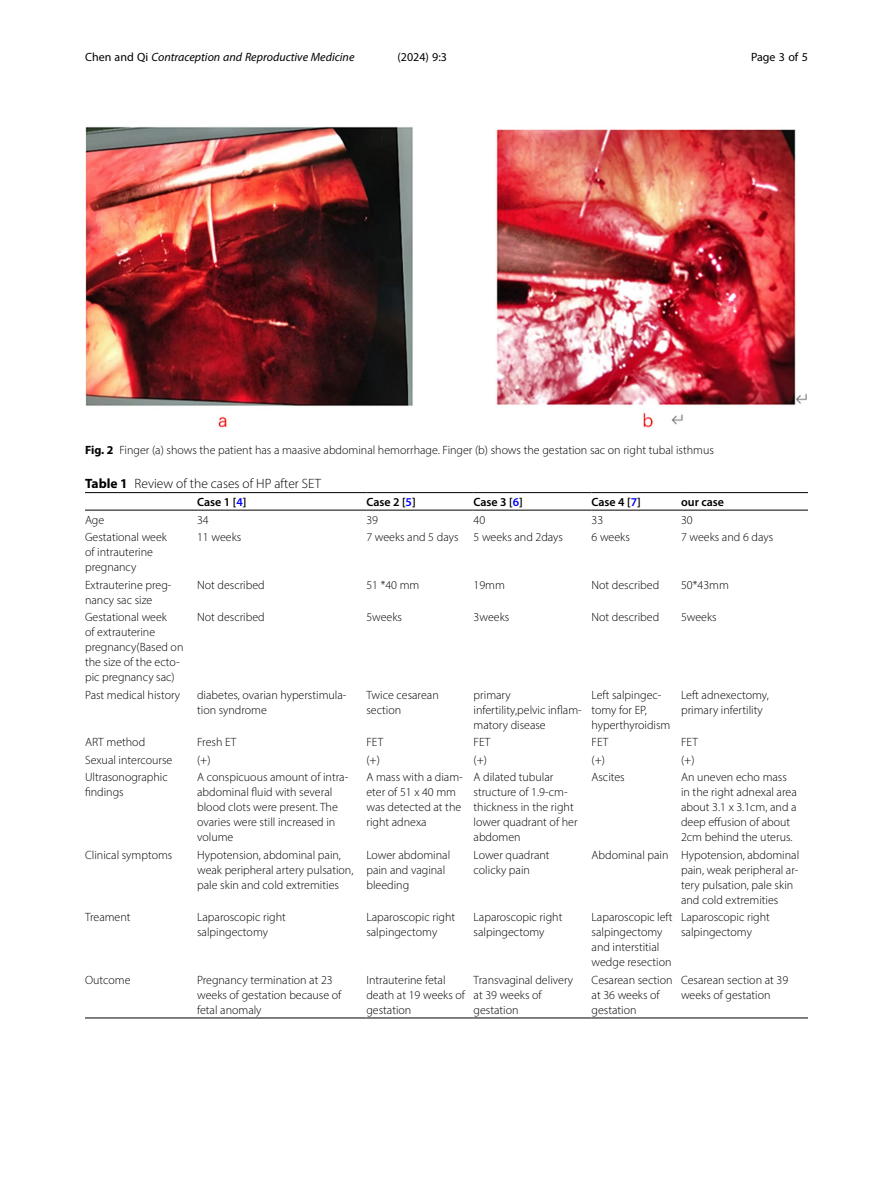
<style>
.page{position:relative;width:893px;height:1191px;background:#fff}
.page>*{position:absolute;margin:0;border:0;box-sizing:border-box;transform-origin:0 0}
.Table_Caption{font:300 13.5px "Myriad Pro";color:#000}
.Table_Body{font:300 12px/15px "Myriad Pro";color:#000}
.Figure_Caption{font:300 12px "Myriad Pro";color:#000}
.t1{font:italic 12px "Myriad Pro";color:#000}
.Table_Head{font:600 12px "Myriad Pro";color:#000}
.t2{font:12px "Myriad Pro";color:#000}
.s1{font-style:normal}
.s2{font-weight:700}
.s3{color:#00f}
</style>
<div class="page">
<hr style="left:85px;top:510px;width:112px;height:1px;background:#000">
<hr style="left:197px;top:492px;width:169px;height:1px;background:#000">
<hr style="left:197px;top:510px;width:169px;height:1px;background:#000">
<hr style="left:366px;top:492px;width:108px;height:1px;background:#000">
<hr style="left:366px;top:510px;width:108px;height:1px;background:#000">
<hr style="left:474px;top:492px;width:118px;height:1px;background:#000">
<hr style="left:474px;top:510px;width:118px;height:1px;background:#000">
<hr style="left:592px;top:492px;width:89px;height:1px;background:#000">
<hr style="left:592px;top:510px;width:89px;height:1px;background:#000">
<hr style="left:681px;top:492px;width:127px;height:1px;background:#000">
<hr style="left:681px;top:510px;width:127px;height:1px;background:#000">
<hr style="left:85px;top:1017px;width:112px;height:1px;background:#000">
<hr style="left:197px;top:1017px;width:169px;height:1px;background:#000">
<hr style="left:366px;top:1017px;width:108px;height:1px;background:#000">
<hr style="left:474px;top:1017px;width:118px;height:1px;background:#000">
<hr style="left:592px;top:1017px;width:89px;height:1px;background:#000">
<hr style="left:681px;top:1017px;width:127px;height:1px;background:#000">
<hr style="left:85px;top:492px;width:112px;height:1px;background:#000">
<img style="left:85px;top:126px;width:722px;height:301px">
<p class="t1" style="left:85px;top:50px;width:271px"><span class="s1">Chen and Qi</span> Contraception and Reproductive Medicine</p>
<p class="t2" style="left:397px;top:50px;width:51px">(2024) 9:3</p>
<p class="t2" style="left:751px;top:50px;width:58px">Page 3 of 5</p>
<p class="Figure_Caption" style="left:85px;top:443px;width:630px"><span class="s2">Fig. 2</span> Finger (a) shows the patient has a maasive abdominal hemorrhage. Finger (b) shows the gestation sac on right tubal isthmus</p>
<p class="Table_Caption" style="left:85px;top:476px;width:237px"><span class="s2">Table 1</span> Review of the cases of HP after SET</p>
<p class="Table_Head" style="left:197px;top:494px;width:51px">Case 1 [<span class="s3">4</span>]</p>
<p class="Table_Head" style="left:366px;top:494px;width:51px">Case 2 [<span class="s3">5</span>]</p>
<p class="Table_Head" style="left:474px;top:494px;width:51px">Case 3 [<span class="s3">6</span>]</p>
<p class="Table_Head" style="left:592px;top:494px;width:51px">Case 4 [<span class="s3">7</span>]</p>
<p class="Table_Head" style="left:681px;top:494px;width:45px">our case</p>
<p class="Table_Body" style="left:85px;top:512px;width:21px">Age</p>
<p class="Table_Body" style="left:197px;top:512px;width:13px">34</p>
<p class="Table_Body" style="left:366px;top:512px;width:13px">39</p>
<p class="Table_Body" style="left:474px;top:512px;width:13px">40</p>
<p class="Table_Body" style="left:592px;top:512px;width:13px">33</p>
<p class="Table_Body" style="left:681px;top:512px;width:13px">30</p>
<p class="Table_Body" style="left:85px;top:529px;width:83px">Gestational week of intrauterine pregnancy</p>
<p class="Table_Body" style="left:197px;top:529px;width:46px">11 weeks</p>
<p class="Table_Body" style="left:366px;top:529px;width:94px">7 weeks and 5 days</p>
<p class="Table_Body" style="left:474px;top:529px;width:91px">5 weeks and 2days</p>
<p class="Table_Body" style="left:592px;top:529px;width:40px">6 weeks</p>
<p class="Table_Body" style="left:681px;top:529px;width:94px">7 weeks and 6 days</p>
<p class="Table_Body" style="left:85px;top:577px;width:88px">Extrauterine preg&shy;nancy sac size</p>
<p class="Table_Body" style="left:197px;top:577px;width:69px">Not described</p>
<p class="Table_Body" style="left:366px;top:577px;width:55px">51 *40 mm</p>
<p class="Table_Body" style="left:474px;top:577px;width:33px">19mm</p>
<p class="Table_Body" style="left:592px;top:577px;width:69px">Not described</p>
<p class="Table_Body" style="left:681px;top:577px;width:49px">50*43mm</p>
<p class="Table_Body" style="left:85px;top:609px;width:100px">Gestational week<br>of extrauterine pregnancy(Based on the size of the ecto&shy;pic pregnancy sac)</p>
<p class="Table_Body" style="left:197px;top:609px;width:69px">Not described</p>
<p class="Table_Body" style="left:366px;top:609px;width:37px">5weeks</p>
<p class="Table_Body" style="left:474px;top:609px;width:37px">3weeks</p>
<p class="Table_Body" style="left:592px;top:609px;width:69px">Not described</p>
<p class="Table_Body" style="left:681px;top:609px;width:37px">5weeks</p>
<p class="Table_Body" style="left:85px;top:687px;width:97px">Past medical history</p>
<p class="Table_Body" style="left:197px;top:687px;width:151px">diabetes, ovarian hyperstimula&shy;tion syndrome</p>
<p class="Table_Body" style="left:366px;top:687px;width:74px">Twice cesarean section</p>
<p class="Table_Body" style="left:474px;top:687px;width:110px">primary infertility,pelvic inflam&shy;matory disease</p>
<p class="Table_Body" style="left:592px;top:687px;width:80px">Left salpingec&shy;tomy for EP, hyperthyroidism</p>
<p class="Table_Body" style="left:681px;top:687px;width:89px">Left adnexectomy, primary infertility</p>
<p class="Table_Body" style="left:85px;top:734px;width:62px">ART method</p>
<p class="Table_Body" style="left:197px;top:734px;width:41px">Fresh ET</p>
<p class="Table_Body" style="left:366px;top:734px;width:18px">FET</p>
<p class="Table_Body" style="left:474px;top:734px;width:18px">FET</p>
<p class="Table_Body" style="left:592px;top:734px;width:18px">FET</p>
<p class="Table_Body" style="left:681px;top:734px;width:18px">FET</p>
<p class="Table_Body" style="left:85px;top:752px;width:89px">Sexual intercourse</p>
<p class="Table_Body" style="left:197px;top:752px;width:15px">(+)</p>
<p class="Table_Body" style="left:366px;top:752px;width:15px">(+)</p>
<p class="Table_Body" style="left:474px;top:752px;width:15px">(+)</p>
<p class="Table_Body" style="left:592px;top:752px;width:15px">(+)</p>
<p class="Table_Body" style="left:681px;top:752px;width:15px">(+)</p>
<p class="Table_Body" style="left:85px;top:769px;width:84px">Ultrasonographic findings</p>
<p class="Table_Body" style="left:197px;top:769px;width:153px">A conspicuous amount of intra&shy;abdominal fluid with several blood clots were present. The ovaries were still increased in volume</p>
<p class="Table_Body" style="left:366px;top:769px;width:98px">A mass with a diam&shy;eter of 51 x 40 mm was detected at the right adnexa</p>
<p class="Table_Body" style="left:474px;top:769px;width:105px">A dilated tubular structure of 1.9-cm&shy;thickness in the right lower quadrant of her abdomen</p>
<p class="Table_Body" style="left:592px;top:769px;width:35px">Ascites</p>
<p class="Table_Body" style="left:681px;top:769px;width:117px">An uneven echo mass in the right adnexal area about 3.1 x 3.1cm, and a deep effusion of about<br>2cm behind the uterus.</p>
<p class="Table_Body" style="left:85px;top:847px;width:89px">Clinical symptoms</p>
<p class="Table_Body" style="left:197px;top:847px;width:158px">Hypotension, abdominal pain, weak peripheral artery pulsation, pale skin and cold extremities</p>
<p class="Table_Body" style="left:366px;top:847px;width:85px">Lower abdominal pain and vaginal bleeding</p>
<p class="Table_Body" style="left:474px;top:847px;width:78px">Lower quadrant colicky pain</p>
<p class="Table_Body" style="left:592px;top:847px;width:78px">Abdominal pain</p>
<p class="Table_Body" style="left:681px;top:847px;width:120px">Hypotension, abdominal pain, weak peripheral ar&shy;tery pulsation, pale skin and cold extremities</p>
<p class="Table_Body" style="left:85px;top:909px;width:47px">Treament</p>
<p class="Table_Body" style="left:197px;top:909px;width:90px">Laparoscopic right salpingectomy</p>
<p class="Table_Body" style="left:366px;top:909px;width:90px">Laparoscopic right salpingectomy</p>
<p class="Table_Body" style="left:474px;top:909px;width:90px">Laparoscopic right salpingectomy</p>
<p class="Table_Body" style="left:592px;top:909px;width:82px">Laparoscopic left salpingectomy and interstitial wedge resection</p>
<p class="Table_Body" style="left:681px;top:909px;width:90px">Laparoscopic right salpingectomy</p>
<p class="Table_Body" style="left:85px;top:972px;width:47px">Outcome</p>
<p class="Table_Body" style="left:197px;top:972px;width:146px">Pregnancy termination at 23 weeks of gestation because of fetal anomaly</p>
<p class="Table_Body" style="left:366px;top:972px;width:100px">Intrauterine fetal death at 19 weeks of gestation</p>
<p class="Table_Body" style="left:474px;top:972px;width:101px">Transvaginal delivery at 39 weeks of gestation</p>
<p class="Table_Body" style="left:592px;top:972px;width:82px">Cesarean section at 36 weeks of gestation</p>
<p class="Table_Body" style="left:681px;top:972px;width:109px">Cesarean section at 39 weeks of gestation</p>
</div>
